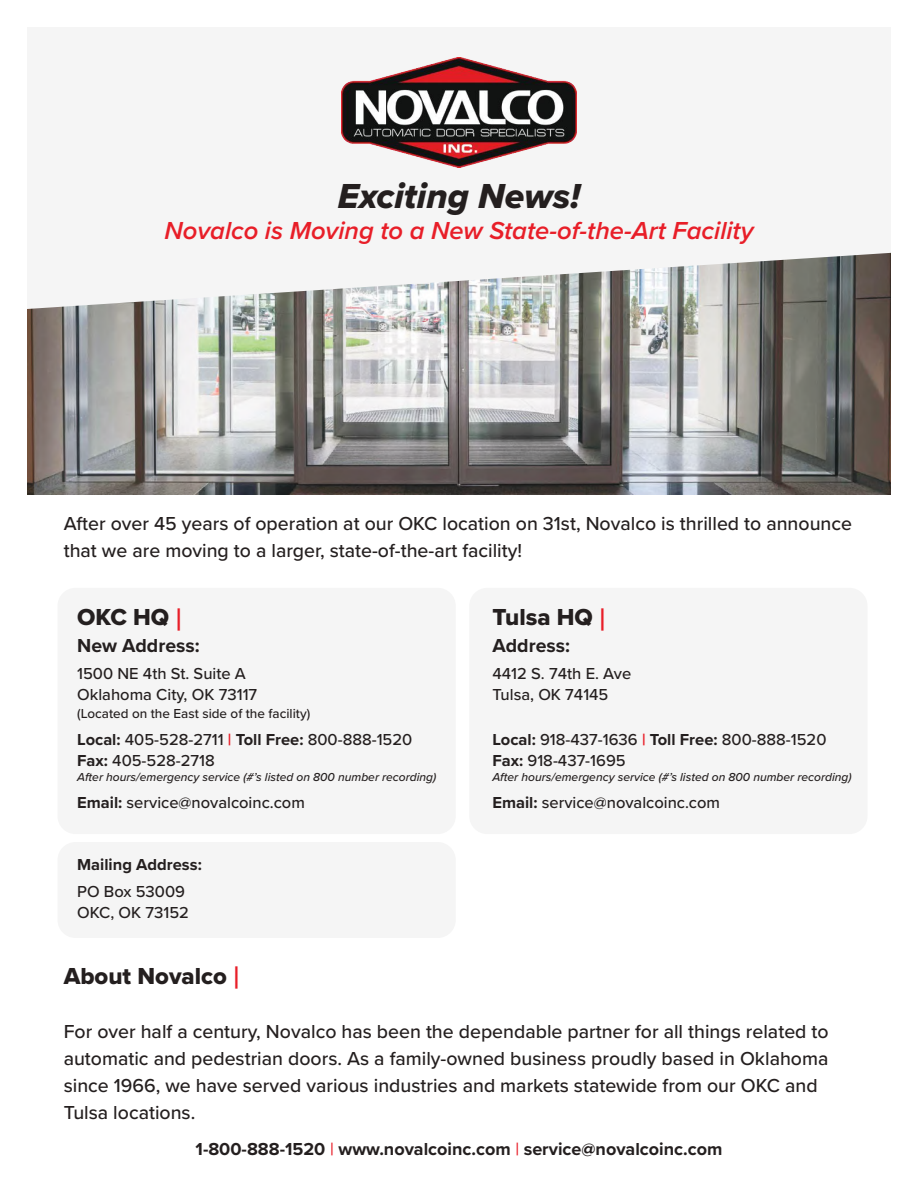
<style>
.page{position:relative;width:918px;height:1188px;background:#fff}
.page>*{position:absolute;margin:0;border:0;box-sizing:border-box;transform-origin:0 0}
.t1{font:36px "Proxima Nova Extrabld It";color:#241f1f}
.t2{font:italic 600 25.5px "Proxima Nova";color:#e81e28}
.t3{font:24px "Proxima Nova Extrabld";color:#241f1f}
.t4{font:500 19.5px/27px "Proxima Nova";color:#241f1f}
.t5{font:700 19.5px "Proxima Nova";color:#241f1f}
.t6{font:700 18px "Proxima Nova";color:#241f1f}
.t7{font:500 16.5px/21px "Proxima Nova";color:#241f1f}
.t8{font:700 16.5px "Proxima Nova";color:#241f1f}
.t9{font:500 13.5px "Proxima Nova";color:#241f1f}
.t10{font:italic 500 12px "Proxima Nova";color:#241f1f}
.s1{font-family:"Proxima Nova";font-weight:600;font-size:31.5px;color:#e81e28}
.s2{font-weight:700}
.s3{font-weight:700;color:#e81e28}
.s4{font-weight:500;color:#e81e28}
</style>
<div class="page">
<img style="left:27px;top:309px;width:864px;height:186px">
<svg style="left:27px;top:252px;width:864px;height:57px;fill:#f5f5f5"></svg>
<img style="left:341px;top:57px;width:236px;height:111px">
<div style="left:58px;top:588px;width:398px;height:246px;background:#f5f5f5;border-radius:18px"></div>
<div style="left:58px;top:842px;width:398px;height:96px;background:#f5f5f5;border-radius:18px"></div>
<div style="left:469px;top:588px;width:399px;height:246px;background:#f5f5f5;border-radius:18px"></div>
<h1 class="t1" style="left:338px;top:170px;width:244px">Exciting News!</h1>
<h2 class="t2" style="left:164px;top:211px;width:591px">Novalco is Moving to a New State-of-the-Art Facility</h2>
<p class="t4" style="left:64px;top:510px;width:790px">After over 45 years of operation at our OKC location on 31st, Novalco is thrilled to announce that we are moving to a larger, state-of-the-art facility!</p>
<p class="t3" style="left:77px;top:599px;width:106px">OKC HQ <span class="s1">|</span></p>
<p class="t5" style="left:77px;top:631px;width:124px">New Address:</p>
<p class="t7" style="left:77px;top:663px;width:182px">1500 NE 4th St. Suite A<br>Oklahoma City, OK 73117</p>
<p class="t9" style="left:77px;top:704px;width:235px">(Located on the East side of the facility)</p>
<p class="t7" style="left:77px;top:729px;width:337px"><span class="s2">Local:</span> 405-528-2711 <span class="s3">|</span> <span class="s2">Toll Free:</span> 800-888-1520<br><span class="s2">Fax:</span> 405-528-2718</p>
<p class="t10" style="left:77px;top:768px;width:361px">After hours/emergency service (#’s listed on 800 number recording)</p>
<p class="t7" style="left:77px;top:792px;width:229px"><span class="s2">Email:</span> service@novalcoinc.com</p>
<p class="t8" style="left:77px;top:852px;width:126px">Mailing Address:</p>
<p class="t7" style="left:77px;top:880px;width:113px">PO Box 53009<br>OKC, OK 73152</p>
<p class="t3" style="left:492px;top:599px;width:115px">Tulsa HQ <span class="s1">|</span></p>
<p class="t5" style="left:492px;top:631px;width:79px">Address:</p>
<p class="t7" style="left:492px;top:663px;width:140px">4412 S. 74th E. Ave<br>Tulsa, OK 74145</p>
<p class="t7" style="left:492px;top:729px;width:336px"><span class="s2">Local:</span> 918-437-1636 <span class="s3">|</span> <span class="s2">Toll Free:</span> 800-888-1520<br><span class="s2">Fax:</span> 918-437-1695</p>
<p class="t10" style="left:492px;top:768px;width:361px">After hours/emergency service (#’s listed on 800 number recording)</p>
<p class="t7" style="left:492px;top:792px;width:229px"><span class="s2">Email:</span> service@novalcoinc.com</p>
<p class="t3" style="left:64px;top:958px;width:178px">About Novalco <span class="s1">|</span></p>
<p class="t4" style="left:64px;top:1017px;width:766px">For over half a century, Novalco has been the dependable partner for all things related to automatic and pedestrian doors. As a family-owned business proudly based in Oklahoma since 1966, we have served various industries and markets statewide from our OKC and Tulsa locations.</p>
<p class="t6" style="left:196px;top:1135px;width:528px">1-800-888-1520 <span class="s4">|</span> www.novalcoinc.com <span class="s4">|</span> service@novalcoinc.com</p>
</div>
